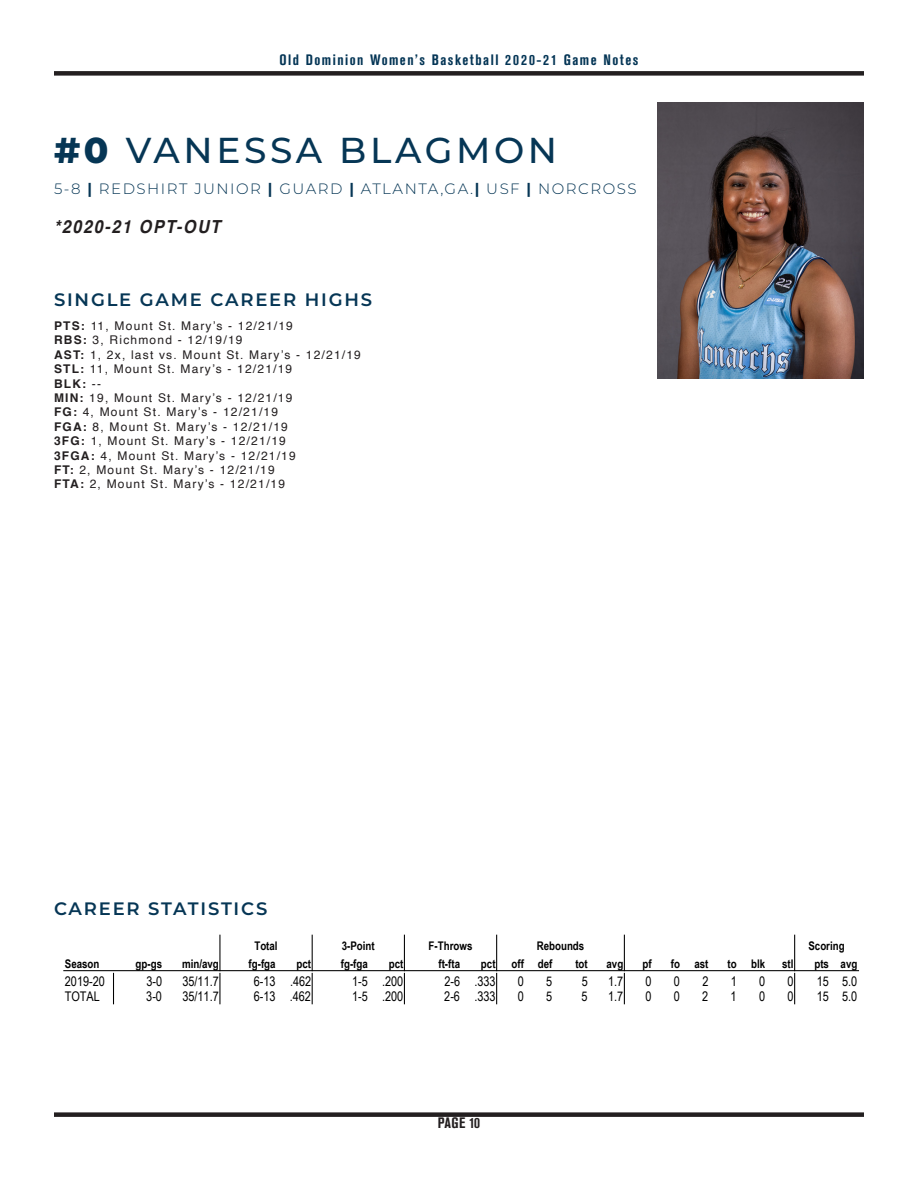
<style>
.page{position:relative;width:918px;height:1188px;background:#fff}
.page>*{position:absolute;margin:0;border:0;box-sizing:border-box;transform-origin:0 0}
.t1{font:500 36px "Montserrat";letter-spacing:.1em;color:#063655}
.t2{font:600 18px "Montserrat";letter-spacing:.1em;color:#063655}
.Records_text{font:italic 700 18px "Helvetica";letter-spacing:.1em;color:#231f20;scale:.9 1}
.t3{font:300 15px "Montserrat";letter-spacing:.1em;color:#063655}
.t4{font:700 condensed 15px "Akzidenz Grotesk BE";letter-spacing:.1em;color:#043555}
.t5{font:700 condensed 15px "Akzidenz Grotesk BE";color:#231f20}
.t6{font:13.35px "Arial Narrow";color:#000}
.t7{font:12px "Helvetica";letter-spacing:.1em;color:#231f20}
.t8{font:700 12px "Helvetica";color:#231f20}
.t9{font:700 11.85px "Arial Narrow";color:#000}
.s1{font-weight:800}
.s2{font-weight:700}
.s3{font-weight:400}
</style>
<div class="page">
<div style="left:54px;top:1112px;width:810px;height:5px;background:#231f20"></div>
<div style="left:54px;top:71px;width:810px;height:5px;background:#231f20"></div>
<img style="left:657px;top:103px;width:207px;height:276px">
<hr style="left:219px;top:935px;width:1px;height:36px;background:#000">
<hr style="left:312px;top:935px;width:1px;height:36px;background:#000">
<hr style="left:404px;top:935px;width:1px;height:36px;background:#000">
<hr style="left:496px;top:935px;width:1px;height:36px;background:#000">
<hr style="left:624px;top:935px;width:1px;height:36px;background:#000">
<hr style="left:794px;top:935px;width:1px;height:36px;background:#000">
<hr style="left:113px;top:973px;width:1px;height:31px;background:#000">
<hr style="left:219px;top:973px;width:1px;height:31px;background:#000">
<hr style="left:312px;top:973px;width:1px;height:31px;background:#000">
<hr style="left:404px;top:973px;width:1px;height:31px;background:#000">
<hr style="left:496px;top:973px;width:1px;height:31px;background:#000">
<hr style="left:624px;top:973px;width:1px;height:31px;background:#000">
<hr style="left:794px;top:973px;width:1px;height:31px;background:#000">
<hr style="left:64px;top:970px;width:795px;height:1px;background:#000">
<p class="t4" style="left:279px;top:51px;width:361px">Old Dominion Women’s Basketball 2020-21 Game Notes</p>
<p class="t1" style="left:54px;top:125px;width:505px"><span class="s1">#0</span> VANESSA BLAGMON</p>
<p class="t3" style="left:54px;top:178px;width:584px">5-8 <span class="s2">|</span> REDSHIRT JUNIOR <span class="s2">|</span> GUARD <span class="s2">|</span> ATLANTA,GA.<span class="s2">|</span> USF <span class="s2">|</span> NORCROSS</p>
<p class="Records_text" style="left:54px;top:212px;width:187px">*2020-21 OPT-OUT</p>
<p class="t2" style="left:54px;top:287px;width:320px">SINGLE GAME CAREER HIGHS</p>
<p class="t7" style="left:54px;top:317px;width:240px"><span class="s2">PTS:</span> 11, Mount St. Mary’s - 12/21/19</p>
<p class="t7" style="left:54px;top:331px;width:190px"><span class="s2">RBS:</span> 3, Richmond - 12/19/19</p>
<p class="t7" style="left:54px;top:345px;width:308px"><span class="s2">AST:</span> 1, 2x, last vs. Mount St. Mary’s - 12/21/19</p>
<p class="t7" style="left:54px;top:360px;width:240px"><span class="s2">STL:</span> 11, Mount St. Mary’s - 12/21/19</p>
<p class="t8" style="left:54px;top:374px;width:49px">BLK: <span class="s3">--</span></p>
<p class="t7" style="left:54px;top:389px;width:240px"><span class="s2">MIN:</span> 19, Mount St. Mary’s - 12/21/19</p>
<p class="t7" style="left:54px;top:403px;width:226px"><span class="s2">FG:</span> 4, Mount St. Mary’s - 12/21/19</p>
<p class="t7" style="left:54px;top:417px;width:235px"><span class="s2">FGA:</span> 8, Mount St. Mary’s - 12/21/19</p>
<p class="t7" style="left:54px;top:432px;width:233px"><span class="s2">3FG:</span> 1, Mount St. Mary’s - 12/21/19</p>
<p class="t7" style="left:54px;top:446px;width:243px"><span class="s2">3FGA:</span> 4, Mount St. Mary’s - 12/21/19</p>
<p class="t7" style="left:54px;top:461px;width:222px"><span class="s2">FT:</span> 2, Mount St. Mary’s - 12/21/19</p>
<p class="t7" style="left:54px;top:475px;width:233px"><span class="s2">FTA:</span> 2, Mount St. Mary’s - 12/21/19</p>
<p class="t2" style="left:54px;top:896px;width:215px">CAREER STATISTICS</p>
<p class="t9" style="left:254px;top:937px;width:25px">Total</p>
<p class="t9" style="left:342px;top:937px;width:34px">3-Point</p>
<p class="t9" style="left:429px;top:937px;width:45px">F-Throws</p>
<p class="t9" style="left:537px;top:937px;width:49px">Rebounds</p>
<p class="t9" style="left:808px;top:937px;width:38px">Scoring</p>
<p class="t9" style="left:65px;top:955px;width:36px">Season</p>
<p class="t9" style="left:136px;top:955px;width:28px">gp-gs</p>
<p class="t9" style="left:182px;top:955px;width:38px">min/avg</p>
<p class="t9" style="left:249px;top:955px;width:29px">fg-fga</p>
<p class="t9" style="left:297px;top:955px;width:16px">pct</p>
<p class="t9" style="left:341px;top:955px;width:29px">fg-fga</p>
<p class="t9" style="left:389px;top:955px;width:16px">pct</p>
<p class="t9" style="left:439px;top:955px;width:23px">ft-fta</p>
<p class="t9" style="left:481px;top:955px;width:16px">pct</p>
<p class="t9" style="left:512px;top:955px;width:42px">off def</p>
<p class="t9" style="left:575px;top:955px;width:14px">tot</p>
<p class="t9" style="left:607px;top:955px;width:18px">avg</p>
<p class="t9" style="left:643px;top:955px;width:11px">pf</p>
<p class="t9" style="left:671px;top:955px;width:39px">fo ast</p>
<p class="t9" style="left:728px;top:955px;width:39px">to blk</p>
<p class="t9" style="left:782px;top:955px;width:13px">stl</p>
<p class="t9" style="left:814px;top:955px;width:44px">pts avg</p>
<p class="t6" style="left:65px;top:971px;width:42px">2019-20</p>
<p class="t6" style="left:146px;top:971px;width:17px">3-0</p>
<p class="t6" style="left:182px;top:971px;width:38px">35/11.7</p>
<p class="t6" style="left:254px;top:971px;width:59px">6-13 .462</p>
<p class="t6" style="left:352px;top:971px;width:53px">1-5 .200</p>
<p class="t6" style="left:444px;top:971px;width:53px">2-6 .333</p>
<p class="t6" style="left:518px;top:971px;width:8px">0</p>
<p class="t6" style="left:546px;top:971px;width:8px">5</p>
<p class="t6" style="left:582px;top:971px;width:8px">5</p>
<p class="t6" style="left:608px;top:971px;width:17px">1.7</p>
<p class="t6" style="left:646px;top:971px;width:8px">0</p>
<p class="t6" style="left:674px;top:971px;width:8px">0</p>
<p class="t6" style="left:702px;top:971px;width:8px">2</p>
<p class="t6" style="left:731px;top:971px;width:8px">1</p>
<p class="t6" style="left:759px;top:971px;width:8px">0</p>
<p class="t6" style="left:787px;top:971px;width:8px">0</p>
<p class="t6" style="left:817px;top:971px;width:42px">15 5.0</p>
<p class="t6" style="left:65px;top:986px;width:37px">TOTAL</p>
<p class="t6" style="left:146px;top:986px;width:17px">3-0</p>
<p class="t6" style="left:182px;top:986px;width:38px">35/11.7</p>
<p class="t6" style="left:254px;top:986px;width:59px">6-13 .462</p>
<p class="t6" style="left:352px;top:986px;width:53px">1-5 .200</p>
<p class="t6" style="left:444px;top:986px;width:53px">2-6 .333</p>
<p class="t6" style="left:518px;top:986px;width:8px">0</p>
<p class="t6" style="left:546px;top:986px;width:8px">5</p>
<p class="t6" style="left:582px;top:986px;width:8px">5</p>
<p class="t6" style="left:608px;top:986px;width:17px">1.7</p>
<p class="t6" style="left:646px;top:986px;width:8px">0</p>
<p class="t6" style="left:674px;top:986px;width:8px">0</p>
<p class="t6" style="left:702px;top:986px;width:8px">2</p>
<p class="t6" style="left:731px;top:986px;width:8px">1</p>
<p class="t6" style="left:759px;top:986px;width:8px">0</p>
<p class="t6" style="left:787px;top:986px;width:8px">0</p>
<p class="t6" style="left:817px;top:986px;width:42px">15 5.0</p>
<p class="t5" style="left:438px;top:1114px;width:44px">PAGE 10</p>
</div>
